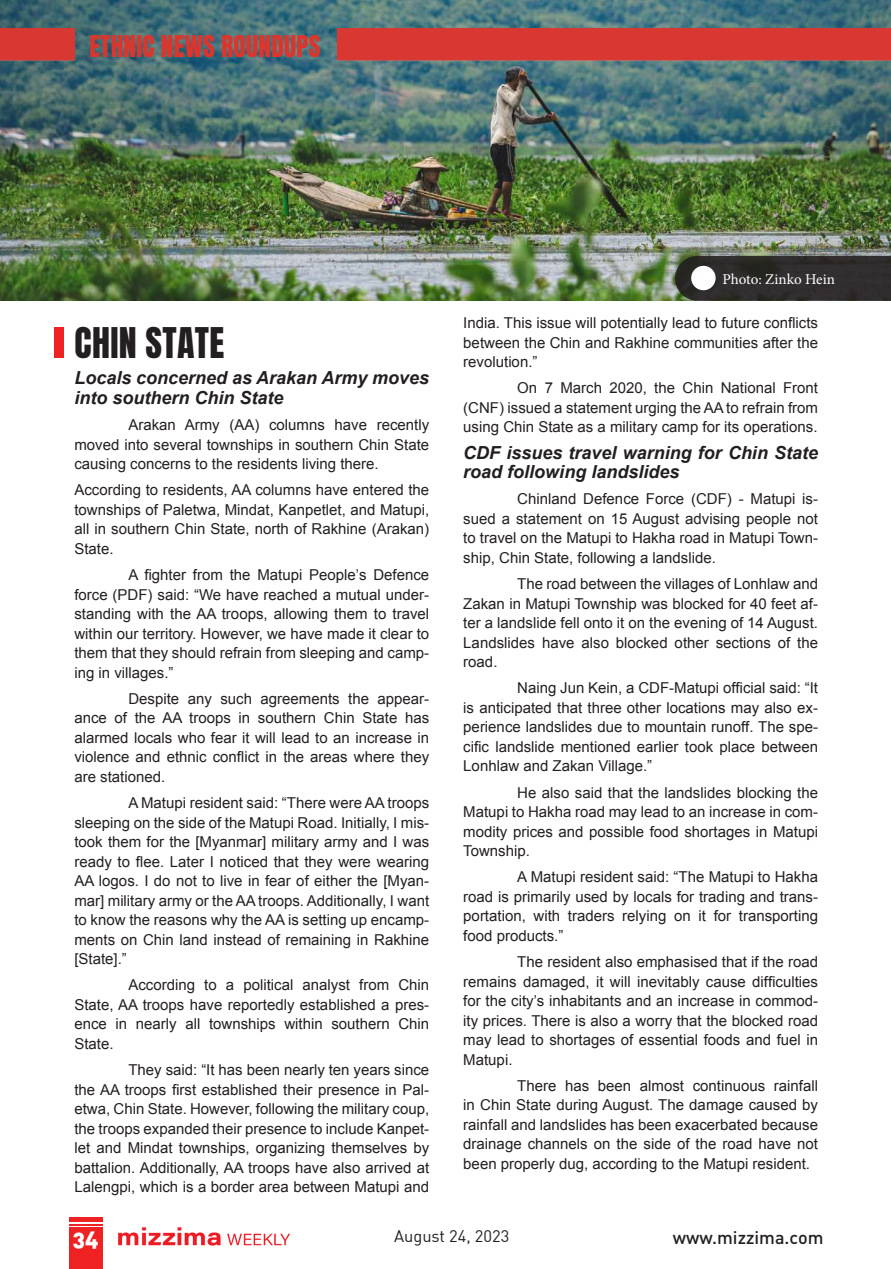
<style>
.page{position:relative;width:891px;height:1269px;background:#fff}
.page>*{position:absolute;margin:0;border:0;box-sizing:border-box;transform-origin:0 0}
.t1{font:36px "Anton";letter-spacing:.01em;color:#231f20}
.t2{font:25.5px "Anton";letter-spacing:.01em;color:#db362e}
.t3{font:22.5px "DIN Black Alternate";color:#fff}
.t4{font:italic 700 18px/19.5px "Arial";color:#231f20}
.t5{font:500 18px "DIN";color:#231f20}
.t6{font:16.5px "DIN";color:#231f20}
.t7{font:15px/19.5px "Arial";color:#231f20;text-align:justify}
.t8{font:15px "Minion Pro";letter-spacing:-.005em;color:#fff}
</style>
<div class="page">
<img style="left:118px;top:1227px;width:172px;height:19px">
<hr style="left:69px;top:1217px;width:33px;height:4px;background:#ee2123">
<hr style="left:69px;top:1224px;width:33px;height:2px;background:#ee2123">
<div style="left:69px;top:1228px;width:33px;height:41px;background:#ee2123"></div>
<img style="left:0;top:0;width:891px;height:301px">
<img style="left:338px;top:29px;width:553px;height:47px">
<img style="left:0;top:29px;width:74px;height:47px">
<div style="left:54px;top:327px;width:9px;height:31px;background:#ee2123"></div>
<svg style="left:675px;top:256px;width:216px;height:45px;background:#302e2d"></svg>
<div style="left:691px;top:266px;width:25px;height:24px;background:#fff;border-radius:50%"></div>
<h2 class="t2" style="left:90px;top:33px;width:233px">ETHNIC NEWS ROUNDUPS</h2>
<h1 class="t1" style="left:75px;top:325px;width:151px">CHIN STATE</h1>
<p class="t4" style="left:74px;top:369px;width:356px">Locals concerned as Arakan Army moves into southern Chin State</p>
<p class="t7" style="left:74px;top:415px;width:356px;text-indent:54px">Arakan Army (AA) columns have recently moved into several townships in southern Chin State causing concerns to the residents living there.</p>
<p class="t7" style="left:74px;top:481px;width:356px">According to residents, AA columns have entered the townships of Paletwa, Mindat, Kanpetlet, and Matupi, all in southern Chin State, north of Rakhine (Arakan)<br>State.</p>
<p class="t7" style="left:74px;top:565px;width:356px;text-indent:54px">A fighter from the Matupi People’s Defence force (PDF) said: “We have reached a mutual under&shy;standing with the AA troops, allowing them to travel within our territory. However, we have made it clear to them that they should refrain from sleeping and camp&shy;ing in villages.”</p>
<p class="t7" style="left:74px;top:689px;width:356px;text-indent:54px">Despite any such agreements the appear&shy;ance of the AA troops in southern Chin State has alarmed locals who fear it will lead to an increase in violence and ethnic conflict in the areas where they are stationed.</p>
<p class="t7" style="left:74px;top:793px;width:356px;text-indent:54px">A Matupi resident said: “There were AA troops sleeping on the side of the Matupi Road. Initially, I mis&shy;took them for the [Myanmar] military army and I was ready to flee. Later I noticed that they were wearing AA logos. I do not to live in fear of either the [Myan&shy;mar] military army or the AA troops. Additionally, I want to know the reasons why the AA is setting up encamp&shy;ments on Chin land instead of remaining in Rakhine [State].”</p>
<p class="t7" style="left:74px;top:976px;width:356px;text-indent:54px">According to a political analyst from Chin State, AA troops have reportedly established a pres&shy;ence in nearly all townships within southern Chin State.</p>
<p class="t7" style="left:74px;top:1060px;width:356px;text-indent:54px">They said: “It has been nearly ten years since the AA troops first established their presence in Pal&shy;etwa, Chin State. However, following the military coup, the troops expanded their presence to include Kanpet&shy;let and Mindat townships, organizing themselves by battalion. Additionally, AA troops have also arrived at Lalengpi, which is a border area between Matupi and</p>
<p class="t8" style="left:723px;top:269px;width:114px">Photo: Zinko Hein</p>
<p class="t7" style="left:463px;top:313px;width:356px">India. This issue will potentially lead to future conflicts between the Chin and Rakhine communities after the revolution.”</p>
<p class="t7" style="left:463px;top:379px;width:356px;text-indent:54px">On 7 March 2020, the Chin National Front (CNF) issued a statement urging the AA to refrain from using Chin State as a military camp for its operations.</p>
<p class="t4" style="left:463px;top:443px;width:356px">CDF issues travel warning for Chin State road following landslides</p>
<p class="t7" style="left:463px;top:490px;width:356px;text-indent:54px">Chinland Defence Force (CDF) - Matupi is&shy;sued a statement on 15 August advising people not to travel on the Matupi to Hakha road in Matupi Town&shy;ship, Chin State, following a landslide.</p>
<p class="t7" style="left:463px;top:574px;width:356px;text-indent:54px">The road between the villages of Lonhlaw and Zakan in Matupi Township was blocked for 40 feet af&shy;ter a landslide fell onto it on the evening of 14 August.<br>Landslides have also blocked other sections of the road.</p>
<p class="t7" style="left:463px;top:679px;width:356px;text-indent:54px">Naing Jun Kein, a CDF-Matupi official said: “It is anticipated that three other locations may also ex&shy;perience landslides due to mountain runoff. The spe&shy;cific landslide mentioned earlier took place between Lonhlaw and Zakan Village.”</p>
<p class="t7" style="left:463px;top:783px;width:356px;text-indent:54px">He also said that the landslides blocking the Matupi to Hakha road may lead to an increase in com&shy;modity prices and possible food shortages in Matupi Township.</p>
<p class="t7" style="left:463px;top:868px;width:356px;text-indent:54px">A Matupi resident said: “The Matupi to Hakha road is primarily used by locals for trading and trans&shy;portation, with traders relying on it for transporting food products.”</p>
<p class="t7" style="left:463px;top:952px;width:356px;text-indent:54px">The resident also emphasised that if the road remains damaged, it will inevitably cause difficulties for the city’s inhabitants and an increase in commod&shy;ity prices. There is also a worry that the blocked road may lead to shortages of essential foods and fuel in Matupi.</p>
<p class="t7" style="left:463px;top:1076px;width:356px;text-indent:54px">There has been almost continuous rainfall in Chin State during August. The damage caused by rainfall and landslides has been exacerbated because drainage channels on the side of the road have not been properly dug, according to the Matupi resident.</p>
<h3 class="t3" style="left:73px;top:1223px;width:28px">34</h3>
<p class="t6" style="left:394px;top:1226px;width:117px">August 24, 2023</p>
<p class="t5" style="left:673px;top:1226px;width:152px">www.mizzima.com</p>
</div>
